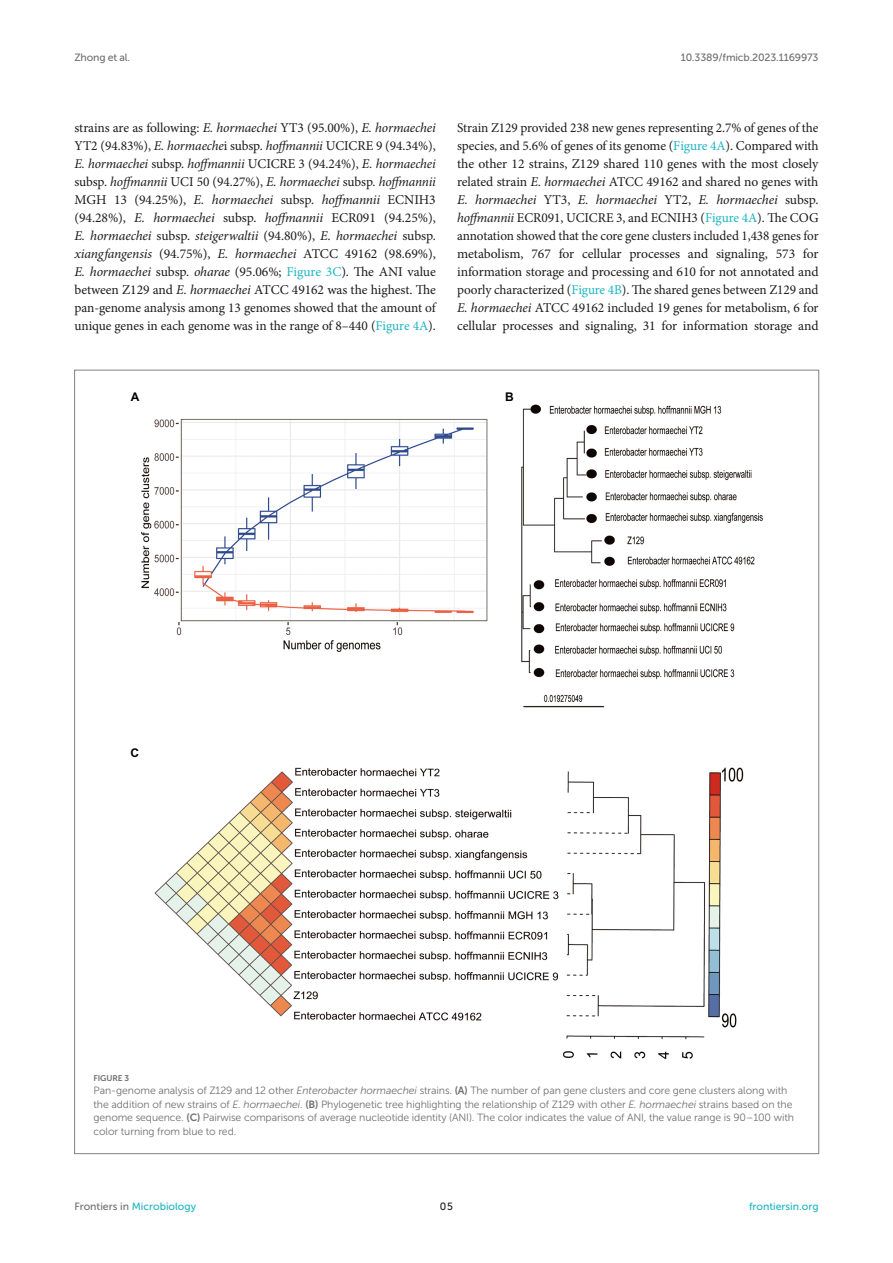
<style>
.page{position:relative;width:893px;height:1263px;background:#fff}
.page>*{position:absolute;margin:0;border:0;box-sizing:border-box;transform-origin:0 0}
.TEXT_FLUSH{font:13.5px/18px "Minion Pro";letter-spacing:-.005em;color:#1b1c1b;text-align:justify}
.t1{font:700 12px "Arial";color:#000}
.FIG_LEG{font:10.5px/13.5px "Museo Sans 300";letter-spacing:-.01em;color:#706f70}
.t2{font:10.5px "Museo Sans 500";color:#1db5c3}
.t3{font:10.5px "Museo Sans 500";letter-spacing:-.015em;color:#706f70}
.t4{font:10.5px "Museo Sans 500";color:#1b1c1b}
.FIG_HD{font:8.25px "Museo Sans 700";letter-spacing:-.01em;color:#706f70}
.s1{font-style:italic}
.s2{color:#1db5c3}
.s3{font-family:"Museo Sans 700"}
.s4{color:#706f70}
</style>
<div class="page">
<img style="left:141px;top:404px;width:622px;height:656px">
<p class="t3" style="left:74px;top:51px;width:57px">Zhong et al.</p>
<p class="t3" style="left:681px;top:51px;width:139px">10.3389/fmicb.2023.1169973</p>
<p class="TEXT_FLUSH" style="left:74px;top:119px;width:363px">strains are as following: <span class="s1">E. hormaechei</span> YT3 (95.00%), <span class="s1">E. hormaechei </span>YT2 (94.83%), <span class="s1">E. hormaeche</span>i subsp. <span class="s1">hoffmannii</span> UCICRE 9 (94.34%), <span class="s1">E. hormaechei</span> subsp. <span class="s1">hoffmannii</span> UCICRE 3 (94.24%), <span class="s1">E. hormaechei </span>subsp. <span class="s1">hoffmannii</span> UCI 50 (94.27%), <span class="s1">E. hormaechei</span> subsp. <span class="s1">hoffmannii </span>MGH 13 (94.25%), <span class="s1">E. hormaechei</span> subsp. <span class="s1">hoffmannii</span> ECNIH3 (94.28%), <span class="s1">E. hormaechei</span> subsp. <span class="s1">hoffmannii</span> ECR091 (94.25%), <span class="s1">E. hormaechei</span> subsp. <span class="s1">steigerwaltii</span> (94.80%), <span class="s1">E. hormaechei</span> subsp. <span class="s1">xiangfangensis</span> (94.75%), <span class="s1">E. hormaechei</span> ATCC 49162 (98.69%), <span class="s1">E. hormaechei</span> subsp. <span class="s1">oharae</span> (95.06%; <span class="s2">Figure 3C</span>). The ANI value between Z129 and <span class="s1">E. hormaechei</span> ATCC 49162 was the highest. The pan-genome analysis among 13 genomes showed that the amount of unique genes in each genome was in the range of 8–440 (<span class="s2">Figure 4A</span>).</p>
<p class="TEXT_FLUSH" style="left:457px;top:119px;width:363px">Strain Z129 provided 238 new genes representing 2.7% of genes of the species, and 5.6% of genes of its genome (<span class="s2">Figure 4A</span>). Compared with the other 12 strains, Z129 shared 110 genes with the most closely related strain <span class="s1">E. hormaechei</span> ATCC 49162 and shared no genes with <span class="s1">E. hormaechei</span> YT3, <span class="s1">E. hormaechei</span> YT2, <span class="s1">E. hormaechei</span> subsp. <span class="s1">hoffmannii</span> ECR091, UCICRE 3, and ECNIH3 (<span class="s2">Figure 4A</span>). The COG annotation showed that the core gene clusters included 1,438 genes for metabolism, 767 for cellular processes and signaling, 573 for information storage and processing and 610 for not annotated and poorly characterized (<span class="s2">Figure 4B</span>). The shared genes between Z129 and <span class="s1">E. hormaechei</span> ATCC 49162 included 19 genes for metabolism, 6 for cellular processes and signaling, 31 for information storage and</p>
<p class="t1" style="left:131px;top:388px;width:10px">A</p>
<p class="t1" style="left:130px;top:744px;width:10px">C</p>
<p class="t1" style="left:505px;top:388px;width:10px">B</p>
<p class="FIG_HD" style="left:94px;top:1073px;width:37px">FIGURE 3</p>
<p class="FIG_LEG" style="left:94px;top:1084px;width:702px">Pan-genome analysis of Z129 and 12 other <span class="s1">Enterobacter hormaechei</span> strains. <span class="s3">(A)</span> The number of pan gene clusters and core gene clusters along with the addition of new strains of <span class="s1">E. hormaechei</span>. <span class="s3">(B)</span> Phylogenetic tree highlighting the relationship of Z129 with other <span class="s1">E. hormaechei</span> strains based on the genome sequence. <span class="s3">(C)</span> Pairwise comparisons of average nucleotide identity (ANI). The color indicates the value of ANI, the value range is 90–100 with color turning from blue to red.</p>
<p class="t2" style="left:74px;top:1200px;width:123px"><span class="s4">Frontiers in</span> Microbiology</p>
<p class="t4" style="left:440px;top:1200px;width:14px">05</p>
<p class="t2" style="left:749px;top:1200px;width:71px">frontiersin.org</p>
</div>
